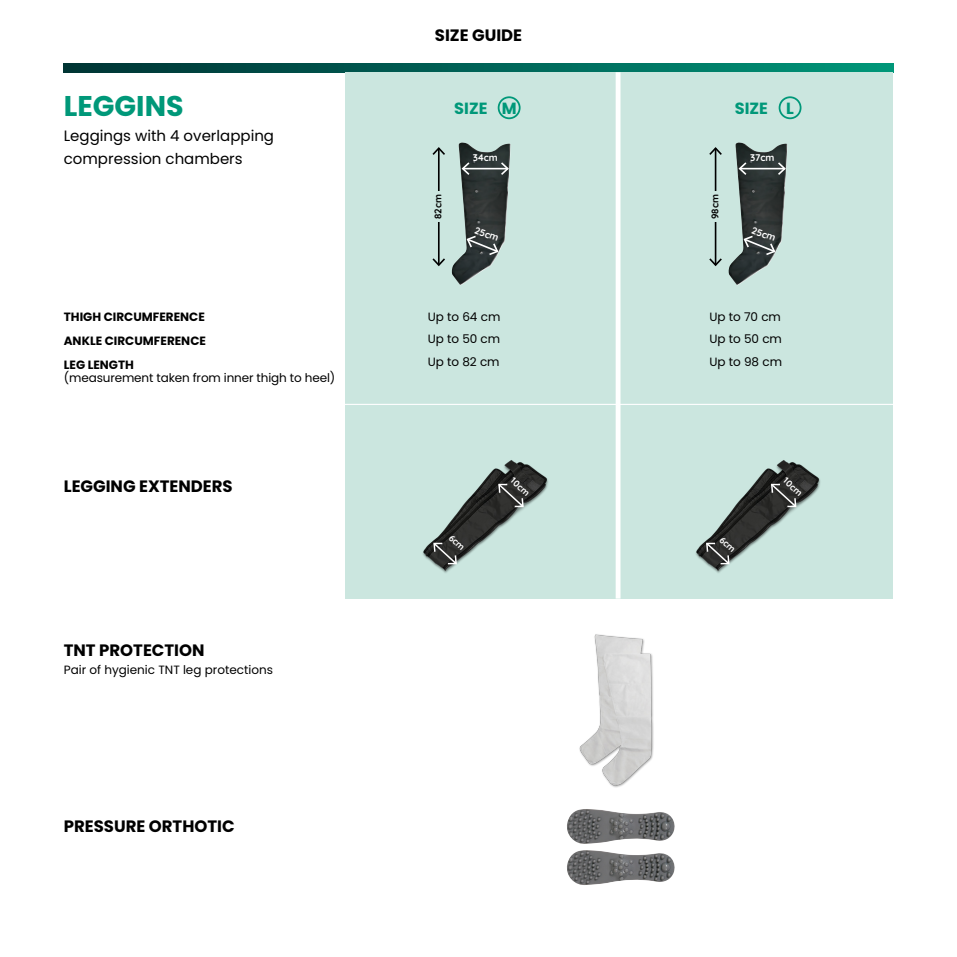
<style>
.page{position:relative;width:957px;height:957px;background:#fff}
.page>*{position:absolute;margin:0;border:0;box-sizing:border-box;transform-origin:0 0}
.t1{font:700 28.5px "Poppins";color:#009879}
.t2{font:700 16.5px "Poppins";color:#000}
.t3{font:700 16.2px "Poppins";color:#009879}
.t4{font:15px/22.6px "Poppins";color:#000}
.t5{font:12px/22.6px "Poppins";color:#000;text-align:justify}
.t6{font:700 12px/24.3px "Poppins";color:#000;text-align:justify}
.t7{font:700 9.75px "Quicksand";color:#fff}
.t8{font:700 9.75px "Quicksand";color:#000}
.t9{font:700 9px "Quicksand";color:#fff}
</style>
<div class="page">
<svg style="left:64px;top:64px;width:829px;height:8px;background:#006356"></svg>
<div style="left:345px;top:72px;width:548px;height:526px;background:#cbe6df"></div>
<div style="left:498px;top:96px;width:22px;height:23px;border:2px solid #009879;border-radius:50%"></div>
<div style="left:778px;top:96px;width:23px;height:23px;border:2px solid #009879;border-radius:50%"></div>
<img style="left:579px;top:634px;width:75px;height:154px">
<img style="left:451px;top:142px;width:60px;height:143px">
<hr style="left:438px;top:148px;width:1px;height:117px;background:#000">
<svg style="left:432px;top:257px;width:13px;height:10px"></svg>
<svg style="left:432px;top:147px;width:13px;height:10px"></svg>
<div style="left:432px;top:191px;width:14px;height:31px;background:#cbe6df"></div>
<img style="left:728px;top:142px;width:59px;height:144px">
<hr style="left:715px;top:148px;width:1px;height:117px;background:#000">
<svg style="left:709px;top:257px;width:13px;height:10px"></svg>
<svg style="left:709px;top:147px;width:13px;height:10px"></svg>
<div style="left:708px;top:191px;width:14px;height:31px;background:#cbe6df"></div>
<div style="left:615px;top:72px;width:5px;height:526px;background:#fff"></div>
<hr style="left:463px;top:168px;width:45px;height:1px;background:#fff">
<svg style="left:460px;top:161px;width:11px;height:16px"></svg>
<svg style="left:499px;top:161px;width:11px;height:16px"></svg>
<hr style="left:740px;top:168px;width:44px;height:1px;background:#fff">
<svg style="left:737px;top:161px;width:11px;height:16px"></svg>
<svg style="left:776px;top:161px;width:11px;height:16px"></svg>
<svg style="left:465px;top:234px;width:34px;height:22px"></svg>
<svg style="left:742px;top:234px;width:34px;height:22px"></svg>
<hr style="left:64px;top:404px;width:829px;height:1px;background:#fff">
<img style="left:423px;top:460px;width:125px;height:113px">
<svg style="left:497px;top:482px;width:28px;height:26px"></svg>
<img style="left:696px;top:460px;width:124px;height:113px">
<svg style="left:769px;top:482px;width:28px;height:26px"></svg>
<img style="left:567px;top:809px;width:108px;height:35px">
<img style="left:567px;top:850px;width:108px;height:35px">
<svg style="left:432px;top:534px;width:32px;height:32px"></svg>
<svg style="left:705px;top:536px;width:30px;height:30px"></svg>
<h1 class="t1" style="left:64px;top:89px;width:121px">LEGGINS</h1>
<p class="t4" style="left:64px;top:125px;width:212px">Leggings with 4 overlapping compression chambers</p>
<p class="t6" style="left:64px;top:304px;width:144px">THIGH CIRCUMFERENCE ANKLE CIRCUMFERENCE LEG LENGTH</p>
<p class="t5" style="left:64px;top:367px;width:273px">(measurement taken from inner thigh to heel)</p>
<h2 class="t2" style="left:64px;top:476px;width:170px">LEGGING EXTENDERS</h2>
<h2 class="t2" style="left:64px;top:641px;width:142px">TNT PROTECTION</h2>
<p class="t5" style="left:64px;top:658px;width:211px">Pair of hygienic TNT leg protections</p>
<h2 class="t2" style="left:64px;top:816px;width:172px">PRESSURE ORTHOTIC</h2>
<h2 class="t2" style="left:435px;top:25px;width:89px">SIZE GUIDE</h2>
<h3 class="t3" style="left:454px;top:99px;width:64px">SIZE M</h3>
<h3 class="t3" style="left:786px;top:99px;width:9px">L</h3>
<h3 class="t3" style="left:734px;top:99px;width:35px">SIZE</h3>
<p class="t7" style="left:473px;top:150px;width:26px">34cm</p>
<p class="t7" style="left:750px;top:150px;width:26px">37cm</p>
<p class="t8" style="left:430px;top:219px;width:26px;rotate:-90deg">82cm</p>
<p class="t8" style="left:707px;top:219px;width:26px;rotate:-90deg">98cm</p>
<p class="t7" style="left:477px;top:222px;width:27px;rotate:20deg">25cm</p>
<p class="t7" style="left:754px;top:222px;width:27px;rotate:20deg">25cm</p>
<p class="t5" style="left:428px;top:305px;width:74px">Up to 64 cm Up to 50 cm Up to 82 cm</p>
<p class="t5" style="left:709px;top:305px;width:74px">Up to 70 cm Up to 50 cm Up to 98 cm</p>
<p class="t9" style="left:516px;top:474px;width:24px;rotate:42deg">10cm</p>
<p class="t9" style="left:789px;top:474px;width:24px;rotate:42deg">10cm</p>
</div>
